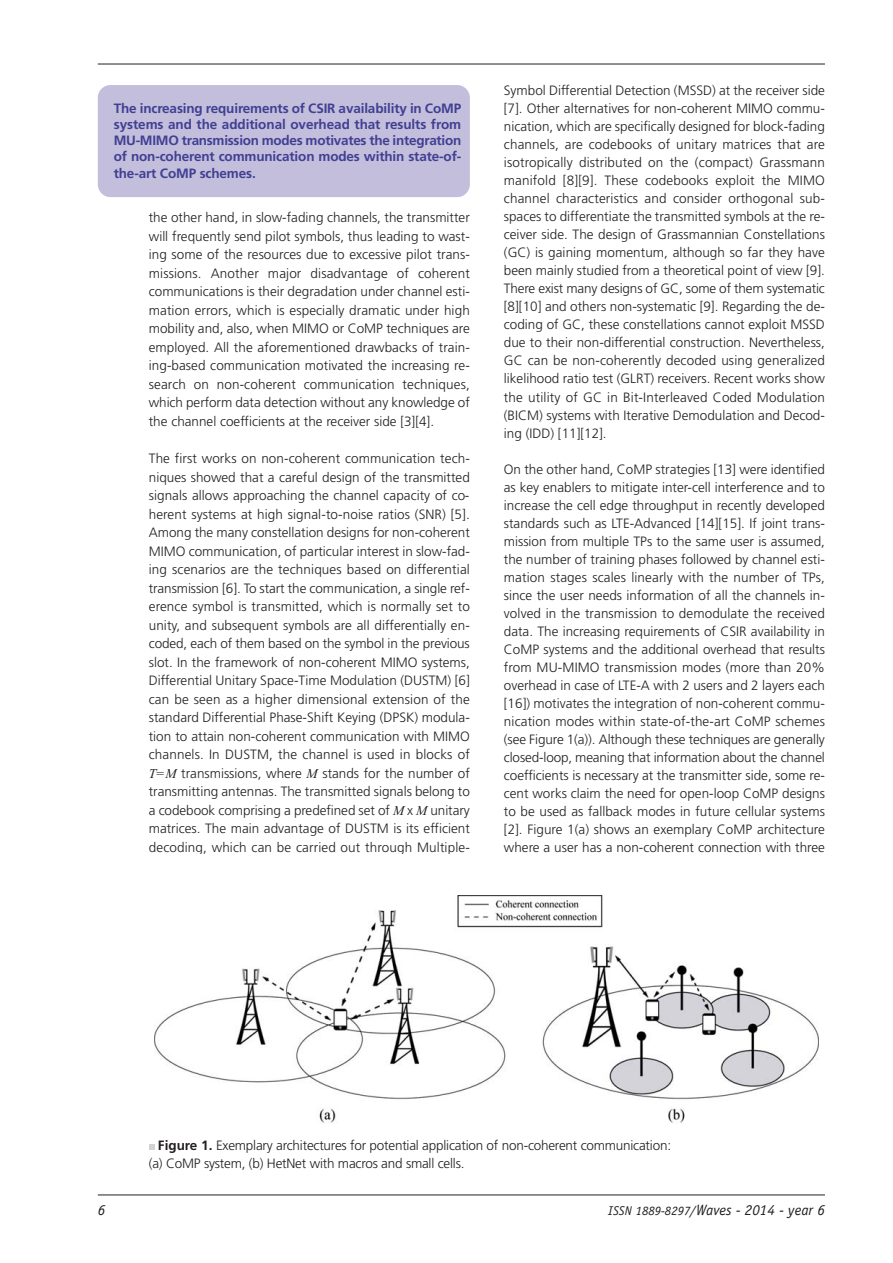
<style>
.page{position:relative;width:893px;height:1263px;background:#fff}
.page>*{position:absolute;margin:0;border:0;box-sizing:border-box;transform-origin:0 0}
.t1{font:italic 15px "Officina Sans Std";color:#231f20}
.t2{font:300 13.5px/18px "Frutiger";color:#231f20;text-align:justify}
.t3{font:700 13.5px/16.2px "Frutiger";letter-spacing:-.01em;color:#413f93;text-align:justify}
.s1{font-family:"Times New Roman";font-weight:400;font-style:italic}
.s2{font-weight:700}
.s3{font-size:12.75px}
</style>
<div class="page">
<hr style="left:98px;top:1195px;width:727px;height:1px;background:#231f20">
<hr style="left:98px;top:64px;width:727px;height:1px;background:#231f20">
<div style="left:98px;top:85px;width:372px;height:112px;background:#c2bedc;border-radius:13px"></div>
<img style="left:155px;top:896px;width:663px;height:227px">
<svg style="left:149px;top:1144px;width:5px;height:6px"></svg>
<p class="t3" style="left:114px;top:101px;width:349px">The increasing requirements of CSIR availability in CoMP systems and the additional overhead that results from MU-MIMO transmission modes motivates the integration of non-coherent communication modes within state-of&shy;the-art CoMP schemes.</p>
<p class="t2" style="left:149px;top:209px;width:323px;line-height:18.5px">the other hand, in slow-fading channels, the transmitter will frequently send pilot symbols, thus leading to wast&shy;ing some of the resources due to excessive pilot trans&shy;missions. Another major disadvantage of coherent communications is their degradation under channel esti&shy;mation errors, which is especially dramatic under high mobility and, also, when MIMO or CoMP techniques are employed. All the aforementioned drawbacks of train&shy;ing-based communication motivated the increasing re&shy;search on non-coherent communication techniques, which perform data detection without any knowledge of the channel coefficients at the receiver side [3][4].</p>
<p class="t2" style="left:149px;top:450px;width:323px;line-height:18.5px">The first works on non-coherent communication tech&shy;niques showed that a careful design of the transmitted signals allows approaching the channel capacity of co&shy;herent systems at high signal-to-noise ratios (SNR) [5].<br>Among the many constellation designs for non-coherent MIMO communication, of particular interest in slow-fad&shy;ing scenarios are the techniques based on differential transmission [6]. To start the communication, a single ref&shy;erence symbol is transmitted, which is normally set to unity, and subsequent symbols are all differentially en&shy;coded, each of them based on the symbol in the previous slot. In the framework of non-coherent MIMO systems, Differential Unitary Space-Time Modulation (DUSTM) [6] can be seen as a higher dimensional extension of the standard Differential Phase-Shift Keying (DPSK) modula&shy;tion to attain non-coherent communication with MIMO channels. In DUSTM, the channel is used in blocks of <span class="s1">T=M</span> transmissions, where <span class="s1">M</span> stands for the number of transmitting antennas. The transmitted signals belong to a codebook comprising a predefined set of <span class="s1">M</span> x <span class="s1">M</span> unitary matrices. The main advantage of DUSTM is its efficient decoding, which can be carried out through Multiple-</p>
<p class="t2" style="left:504px;top:83px;width:323px">Symbol Differential Detection (MSSD) at the receiver side [7]. Other alternatives for non-coherent MIMO commu&shy;nication, which are specifically designed for block-fading channels, are codebooks of unitary matrices that are isotropically distributed on the (compact) Grassmann manifold [8][9]. These codebooks exploit the MIMO channel characteristics and consider orthogonal sub&shy;spaces to differentiate the transmitted symbols at the re&shy;ceiver side. The design of Grassmannian Constellations (GC) is gaining momentum, although so far they have been mainly studied from a theoretical point of view [9].<br>There exist many designs of GC, some of them systematic [8][10] and others non-systematic [9]. Regarding the de&shy;coding of GC, these constellations cannot exploit MSSD due to their non-differential construction. Nevertheless, GC can be non-coherently decoded using generalized likelihood ratio test (GLRT) receivers. Recent works show the utility of GC in Bit-Interleaved Coded Modulation (BICM) systems with Iterative Demodulation and Decod&shy;ing (IDD) [11][12].</p>
<p class="t2" style="left:504px;top:461px;width:323px">On the other hand, CoMP strategies [13] were identified as key enablers to mitigate inter-cell interference and to increase the cell edge throughput in recently developed standards such as LTE-Advanced [14][15]. If joint trans&shy;mission from multiple TPs to the same user is assumed, the number of training phases followed by channel esti&shy;mation stages scales linearly with the number of TPs, since the user needs information of all the channels in&shy;volved in the transmission to demodulate the received data. The increasing requirements of CSIR availability in CoMP systems and the additional overhead that results from MU-MIMO transmission modes (more than 20% overhead in case of LTE-A with 2 users and 2 layers each [16]) motivates the integration of non-coherent commu&shy;nication modes within state-of-the-art CoMP schemes (see Figure 1(a)). Although these techniques are generally closed-loop, meaning that information about the channel coefficients is necessary at the transmitter side, some re&shy;cent works claim the need for open-loop CoMP designs to be used as fallback modes in future cellular systems [2]. Figure 1(a) shows an exemplary CoMP architecture where a user has a non-coherent connection with three</p>
<p class="t2" style="left:149px;top:1137px;width:524px;text-indent:9px"><span class="s2">Figure 1.</span> Exemplary architectures for potential application of non-coherent communication: (a) CoMP system, (b) HetNet with macros and small cells.</p>
<p class="t1" style="left:98px;top:1201px;width:9px">6</p>
<p class="t1" style="left:608px;top:1201px;width:218px"><span class="s3">ISSN 1889-8297/</span>Waves - 2014 - year 6</p>
</div>
